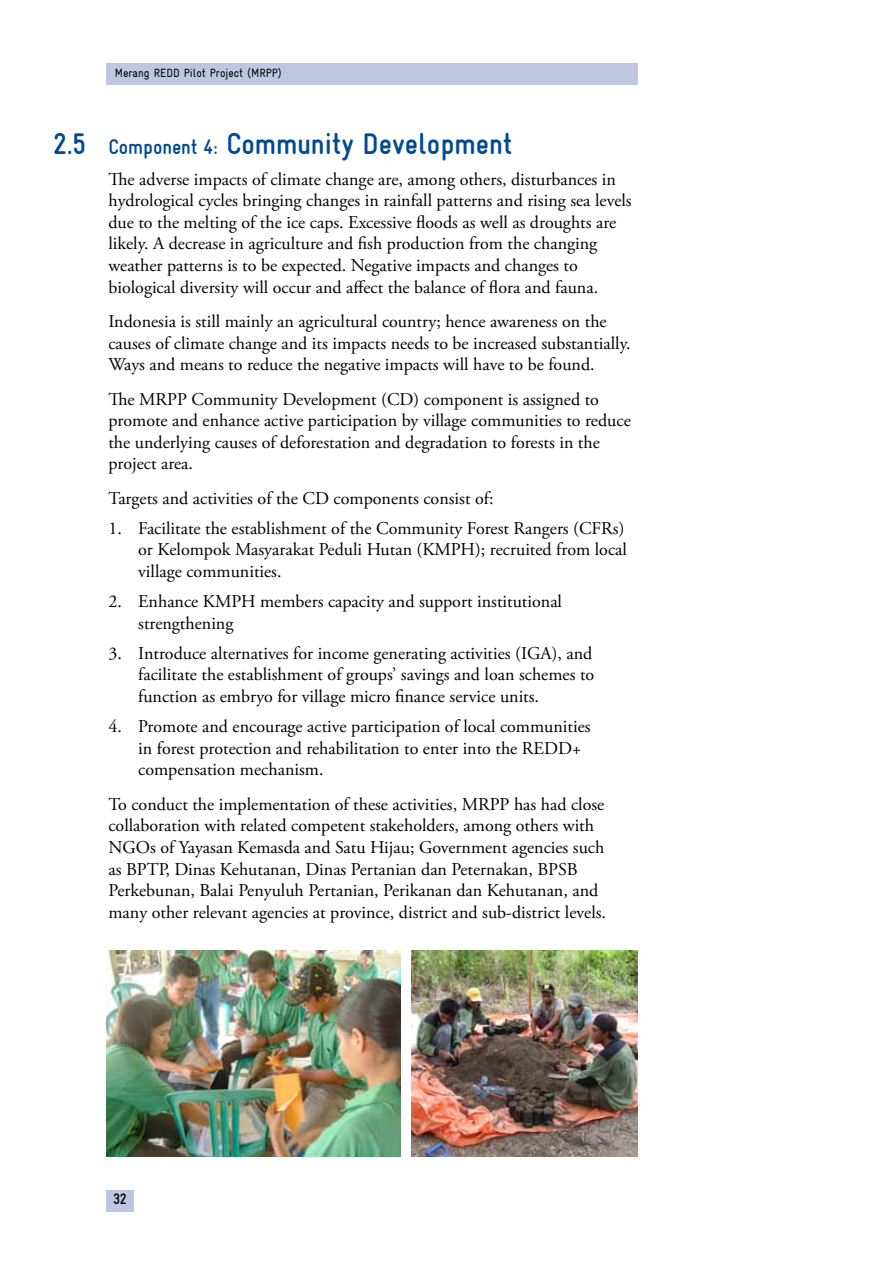
<style>
.page{position:relative;width:893px;height:1263px;background:#fff}
.page>*{position:absolute;margin:0;border:0;box-sizing:border-box;transform-origin:0 0}
.t1{font:700 condensed 30px "Gravur";color:#004a8f}
.t2{font:18px/21.6px "Adobe Garamond Pro";color:#000}
.t3{font:700 condensed 15px "Gravur";color:#000}
.t4{font:condensed 12px "Gravur";color:#000}
.s1{font-size:21px}
</style>
<div class="page">
<div style="left:106px;top:63px;width:532px;height:22px;background:#bec6e0"></div>
<div style="left:106px;top:1190px;width:28px;height:22px;background:#bec6e0"></div>
<img style="left:106px;top:951px;width:294px;height:206px">
<img style="left:412px;top:951px;width:226px;height:206px">
<p class="t4" style="left:115px;top:67px;width:169px">Merang REDD Pilot Project (MRPP)</p>
<h1 class="t1" style="left:53px;top:128px;width:461px">2.5 <span class="s1">Component 4:</span> Community Development</h1>
<p class="t2" style="left:108px;top:169px;width:525px">The adverse impacts of climate change are, among others, disturbances in hydrological cycles bringing changes in rainfall patterns and rising sea levels due to the melting of the ice caps. Excessive floods as well as droughts are likely. A decrease in agriculture and fish production from the changing weather patterns is to be expected. Negative impacts and changes to biological diversity will occur and affect the balance of flora and fauna.</p>
<p class="t2" style="left:108px;top:311px;width:524px">Indonesia is still mainly an agricultural country; hence awareness on the causes of climate change and its impacts needs to be increased substantially.<br>Ways and means to reduce the negative impacts will have to be found.</p>
<p class="t2" style="left:108px;top:389px;width:524px">The MRPP Community Development (CD) component is assigned to promote and enhance active participation by village communities to reduce the underlying causes of deforestation and degradation to forests in the project area.</p>
<p class="t2" style="left:108px;top:488px;width:387px">Targets and activities of the CD components consist of:</p>
<p class="t2" style="left:138px;top:518px;width:490px;text-indent:-30px">1. Facilitate the establishment of the Community Forest Rangers (CFRs) or Kelompok Masyarakat Peduli Hutan (KMPH); recruited from local village communities.</p>
<p class="t2" style="left:138px;top:591px;width:425px;text-indent:-30px">2. Enhance KMPH members capacity and support institutional strengthening</p>
<p class="t2" style="left:138px;top:643px;width:458px;text-align:justify;text-indent:-30px">3. Introduce alternatives for income generating activities (IGA), and facilitate the establishment of groups’ savings and loan schemes to function as embryo for village micro finance service units.</p>
<p class="t2" style="left:138px;top:716px;width:454px;text-indent:-30px">4. Promote and encourage active participation of local communities in forest protection and rehabilitation to enter into the REDD+ compensation mechanism.</p>
<p class="t2" style="left:108px;top:794px;width:499px">To conduct the implementation of these activities, MRPP has had close collaboration with related competent stakeholders, among others with NGOs of Yayasan Kemasda and Satu Hijau; Government agencies such as BPTP, Dinas Kehutanan, Dinas Pertanian dan Peternakan, BPSB Perkebunan, Balai Penyuluh Pertanian, Perikanan dan Kehutanan, and many other relevant agencies at province, district and sub-district levels.</p>
<p class="t3" style="left:113px;top:1191px;width:15px">32</p>
</div>
